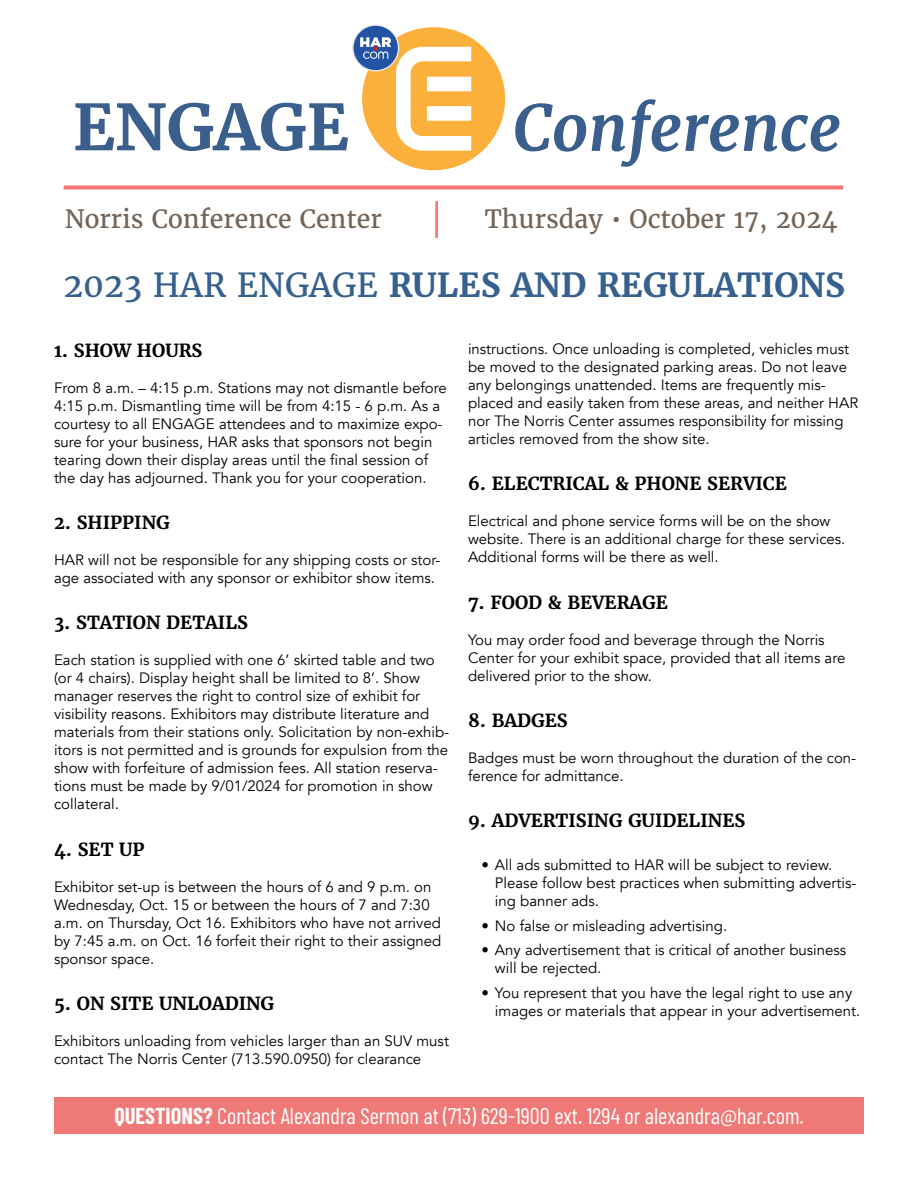
<style>
.page{position:relative;width:918px;height:1188px;background:#fff}
.page>*{position:absolute;margin:0;border:0;box-sizing:border-box;transform-origin:0 0}
.t1{font:italic 700 63.3px "Merriweather";color:#3b5f8d}
.t2{font:700 63.3px "Merriweather";color:#3b5f8d}
.t3{font:700 33px "Merriweather";color:#36608d}
.t4{font:25.05px "Merriweather";color:#736458}
.t5{font:22.5px "Barlow Condensed";color:#fff}
.t6{font:700 18px "Merriweather";color:#000}
.t7{font:15px/18px "Avenir";color:#000}
.s1{font-weight:400}
.s2{font-weight:700}
</style>
<div class="page">
<div style="left:54px;top:1097px;width:810px;height:37px;background:#ef7977"></div>
<div style="left:362px;top:27px;width:143px;height:143px;background:#fbb03c;border-radius:50%"></div>
<div style="left:353px;top:25px;width:46px;height:46px;background:#2354a3;border-radius:50%"></div>
<div style="left:352px;top:24px;width:47px;height:47px;border:1px solid #e9e9e9;border-radius:50%"></div>
<svg style="left:360px;top:37px;width:111px;height:114px"></svg>
<div style="left:64px;top:185px;width:779px;height:5px;background:#f37777"></div>
<hr style="left:435px;top:201px;width:3px;height:37px;background:#f37777">
<h1 class="t2" style="left:73px;top:87px;width:278px">ENGAGE</h1>
<h1 class="t1" style="left:513px;top:89px;width:330px">Conference</h1>
<h3 class="t4" style="left:65px;top:204px;width:319px">Norris Conference Center</h3>
<h3 class="t4" style="left:485px;top:204px;width:354px">Thursday • October 17, 2024</h3>
<h2 class="t3" style="left:64px;top:264px;width:783px"><span class="s1">2023 HAR ENGAGE</span> RULES AND REGULATIONS</h2>
<p class="t6" style="left:54px;top:339px;width:150px">1. SHOW HOURS</p>
<p class="t7" style="left:54px;top:379px;width:394px">From 8 a.m. – 4:15 p.m. Stations may not dismantle before 4:15 p.m. Dismantling time will be from 4:15 - 6 p.m. As a courtesy to all ENGAGE attendees and to maximize expo&shy;sure for your business, HAR asks that sponsors not begin tearing down their display areas until the final session of the day has adjourned. Thank you for your cooperation.</p>
<p class="t6" style="left:54px;top:511px;width:117px">2. SHIPPING</p>
<p class="t7" style="left:54px;top:551px;width:388px">HAR will not be responsible for any shipping costs or stor&shy;age associated with any sponsor or exhibitor show items.</p>
<p class="t6" style="left:54px;top:611px;width:196px">3. STATION DETAILS</p>
<p class="t7" style="left:54px;top:651px;width:397px">Each station is supplied with one 6’ skirted table and two (or 4 chairs). Display height shall be limited to 8’. Show manager reserves the right to control size of exhibit for visibility reasons. Exhibitors may distribute literature and materials from their stations only. Solicitation by non-exhib&shy;itors is not permitted and is grounds for expulsion from the show with forfeiture of admission fees. All station reserva&shy;tions must be made by 9/01/2024 for promotion in show collateral.</p>
<p class="t6" style="left:54px;top:838px;width:92px">4. SET UP</p>
<p class="t7" style="left:54px;top:878px;width:389px">Exhibitor set-up is between the hours of 6 and 9 p.m. on Wednesday, Oct. 15 or between the hours of 7 and 7:30 a.m. on Thursday, Oct 16. Exhibitors who have not arrived by 7:45 a.m. on Oct. 16 forfeit their right to their assigned sponsor space.</p>
<p class="t6" style="left:54px;top:992px;width:222px">5. ON SITE UNLOADING</p>
<p class="t7" style="left:54px;top:1032px;width:396px">Exhibitors unloading from vehicles larger than an SUV must contact The Norris Center (713.590.0950) for clearance</p>
<p class="t7" style="left:468px;top:340px;width:392px">instructions. Once unloading is completed, vehicles must be moved to the designated parking areas. Do not leave any belongings unattended. Items are frequently mis&shy;placed and easily taken from these areas, and neither HAR nor The Norris Center assumes responsibility for missing articles removed from the show site.</p>
<p class="t6" style="left:468px;top:472px;width:320px">6. ELECTRICAL &amp; PHONE SERVICE</p>
<p class="t7" style="left:468px;top:512px;width:379px">Electrical and phone service forms will be on the show website. There is an additional charge for these services.<br>Additional forms will be there as well.</p>
<p class="t6" style="left:468px;top:591px;width:201px">7. FOOD &amp; BEVERAGE</p>
<p class="t7" style="left:468px;top:631px;width:379px">You may order food and beverage through the Norris<br>Center for your exhibit space, provided that all items are delivered prior to the show.</p>
<p class="t6" style="left:468px;top:709px;width:101px">8. BADGES</p>
<p class="t7" style="left:468px;top:749px;width:390px">Badges must be worn throughout the duration of the con&shy;ference for admittance.</p>
<p class="t6" style="left:468px;top:809px;width:279px">9. ADVERTISING GUIDELINES</p>
<p class="t7" style="left:495px;top:856px;width:363px;text-indent:-14px">• All ads submitted to HAR will be subject to review.<br>Please follow best practices when submitting advertis&shy;ing banner ads.</p>
<p class="t7" style="left:481px;top:917px;width:247px">• No false or misleading advertising.</p>
<p class="t7" style="left:495px;top:942px;width:353px;text-indent:-14px">• Any advertisement that is critical of another business will be rejected.</p>
<p class="t7" style="left:495px;top:984px;width:367px;text-indent:-14px">• You represent that you have the legal right to use any images or materials that appear in your advertisement.</p>
<h3 class="t5" style="left:114px;top:1099px;width:691px"><span class="s2">QUESTIONS?</span> Contact Alexandra Sermon at (713) 629-1900 ext. 1294 or alexandra@har.com.</h3>
</div>
